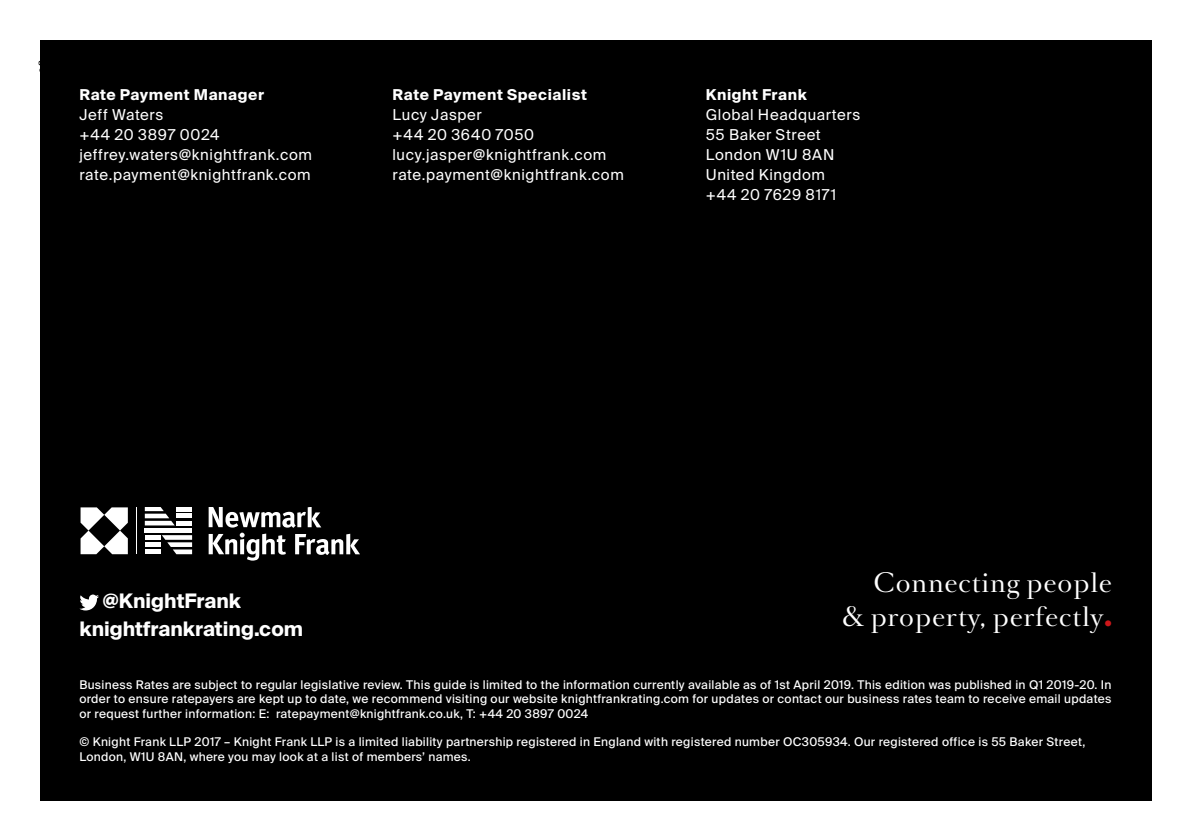
<style>
.page{position:relative;width:1191px;height:840px;background:#fff}
.page>*{position:absolute;margin:0;border:0;box-sizing:border-box;transform-origin:0 0}
.t1{font:24px/34px "Romain Headline";letter-spacing:.05em;color:#fff;text-align:right}
.t2{font:700 20px "Suisse Intl";color:#fff}
.t3{font:15px/20px "Suisse Intl";letter-spacing:.04em;color:#fff}
.t4{font:700 15px "Suisse Intl";letter-spacing:.04em;color:#fff}
.t5{font:12px/14.4px "Suisse Intl";letter-spacing:.025em;color:#fff;text-align:justify}
.t6{font:600 10px "Tiempos Text";color:#000}
.s1{font-weight:900;color:#cd171a}
</style>
<div class="page">
<div style="left:40px;top:40px;width:1111px;height:760px;background:#000"></div>
<svg style="left:81px;top:507px;width:47px;height:47px"></svg>
<hr style="left:136px;top:507px;width:1px;height:47px;background:#fff">
<svg style="left:209px;top:507px;width:151px;height:53px"></svg>
<hr style="left:176px;top:507px;width:16px;height:4px;background:#fff">
<div style="left:176px;top:520px;width:16px;height:5px;background:#fff"></div>
<div style="left:176px;top:513px;width:16px;height:5px;background:#fff"></div>
<svg style="left:145px;top:507px;width:30px;height:18px"></svg>
<hr style="left:145px;top:535px;width:15px;height:4px;background:#fff">
<hr style="left:145px;top:542px;width:15px;height:4px;background:#fff">
<div style="left:145px;top:549px;width:15px;height:5px;background:#fff"></div>
<svg style="left:162px;top:535px;width:30px;height:19px"></svg>
<div style="left:145px;top:527px;width:47px;height:5px;background:#fff"></div>
<svg style="left:79px;top:594px;width:20px;height:16px"></svg>
<p class="t6" style="left:35px;top:73px;width:14px;rotate:-90deg">28</p>
<p class="t4" style="left:79px;top:86px;width:186px">Rate Payment Manager</p>
<p class="t3" style="left:79px;top:105px;width:234px">Jeff Waters<br>+44 20 3897 0024 jeffrey.waters@knightfrank.com rate.payment@knightfrank.com</p>
<p class="t4" style="left:392px;top:86px;width:196px">Rate Payment Specialist</p>
<p class="t3" style="left:392px;top:105px;width:233px">Lucy Jasper<br>+44 20 3640 7050 lucy.jasper@knightfrank.com rate.payment@knightfrank.com</p>
<p class="t4" style="left:705px;top:86px;width:103px">Knight Frank</p>
<p class="t3" style="left:705px;top:105px;width:156px">Global Headquarters<br>55 Baker Street<br>London W1U 8AN<br>United Kingdom<br>+44 20 7629 8171</p>
<h2 class="t2" style="left:102px;top:589px;width:140px">@KnightFrank</h2>
<h2 class="t2" style="left:79px;top:616px;width:225px">knightfrankrating.com</h2>
<h1 class="t1" style="left:842px;top:565px;width:270px">Connecting people<br>&amp; property, perfectly<span class="s1">.</span></h1>
<p class="t5" style="left:79px;top:677px;width:1033px">Business Rates are subject to regular legislative review. This guide is limited to the information currently available as of 1st April 2019. This edition was published in Q1 2019-20. In order to ensure ratepayers are kept up to date, we recommend visiting our website knightfrankrating.com for updates or contact our business rates team to receive email updates or request further information: E: ratepayment@knightfrank.co.uk, T: +44 20 3897 0024</p>
<p class="t5" style="left:79px;top:734px;width:1007px">© Knight Frank LLP 2017 – Knight Frank LLP is a limited liability partnership registered in England with registered number OC305934. Our registered office is 55 Baker Street,<br>London, W1U 8AN, where you may look at a list of members’ names.</p>
</div>
